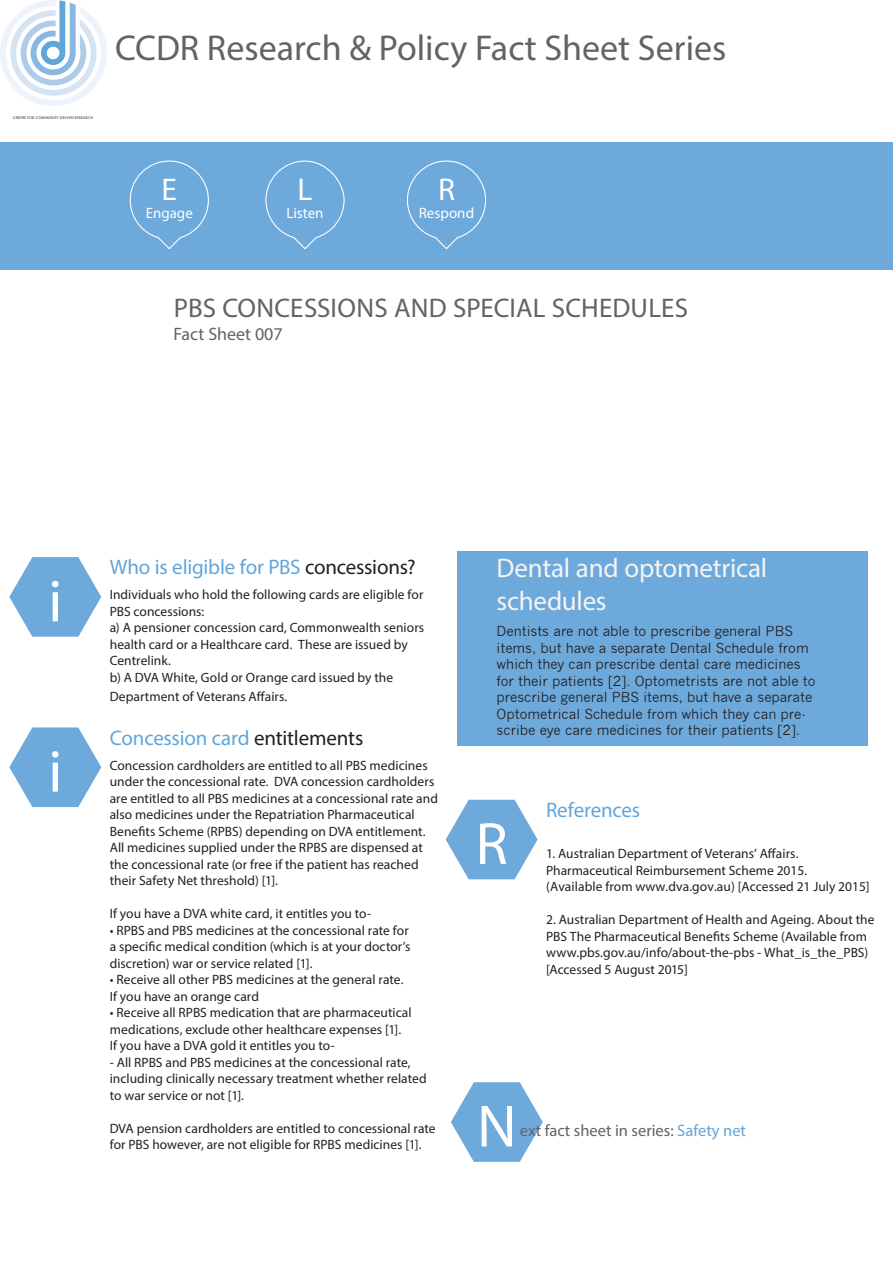
<style>
.page{position:relative;width:893px;height:1263px;background:#fff}
.page>*{position:absolute;margin:0;border:0;box-sizing:border-box;transform-origin:0 0}
.t1{font:60px "Myriad Pro";color:#fff}
.t2{font:36px "Myriad Pro";color:#636366}
.t3{font:31.5px "Myriad Pro";color:#fff}
.t4{font:27px "Myriad Pro";letter-spacing:.005em;color:#636366}
.t5{font:27px/32.4px "Myriad Pro";letter-spacing:-.01em;color:#f5f4f3}
.t6{font:21px "Myriad Pro";letter-spacing:-.01em;color:#61a6da}
.t7{font:18px "Myriad Pro";color:#636366}
.t8{font:16.5px "Myriad Pro";color:#636366}
.t9{font:15px "Myriad Pro";color:#fff}
.t10{font:13.5px/16.5px "Myriad Pro";letter-spacing:.005em;color:#231f20}
.t11{font:13.5px/16.5px "News Gothic";color:#231f20}
.t12{font:700 3.75px "Century Gothic";color:#6c6d70}
.s1{color:#231f20}
.s2{color:#61a6da}
</style>
<div class="page">
<div style="left:0;top:142px;width:893px;height:127px;background:#6ea9db"></div>
<div style="left:457px;top:552px;width:410px;height:194px;background:#6ea9db"></div>
<svg style="left:129px;top:160px;width:80px;height:90px"></svg>
<svg style="left:406px;top:160px;width:81px;height:90px"></svg>
<svg style="left:265px;top:160px;width:80px;height:90px"></svg>
<svg style="left:9px;top:557px;width:92px;height:80px"></svg>
<svg style="left:0;top:0;width:107px;height:106px"></svg>
<svg style="left:9px;top:727px;width:92px;height:80px"></svg>
<svg style="left:451px;top:1082px;width:92px;height:80px"></svg>
<svg style="left:446px;top:800px;width:92px;height:79px"></svg>
<p class="t12" style="left:13px;top:115px;width:82px">CENTRE FOR COMMUNITY-DRIVEN RESEARCH</p>
<h2 class="t2" style="left:115px;top:26px;width:613px">CCDR Research &amp; Policy Fact Sheet Series</h2>
<h3 class="t3" style="left:162px;top:170px;width:17px">E</h3>
<p class="t9" style="left:146px;top:203px;width:49px">Engage</p>
<h3 class="t3" style="left:298px;top:170px;width:16px">L</h3>
<p class="t9" style="left:286px;top:203px;width:39px">Listen</p>
<h3 class="t3" style="left:438px;top:170px;width:18px">R</h3>
<p class="t9" style="left:419px;top:203px;width:57px">Respond</p>
<h3 class="t4" style="left:174px;top:291px;width:516px">PBS CONCESSIONS AND SPECIAL SCHEDULES</h3>
<h3 class="t7" style="left:174px;top:323px;width:111px">Fact Sheet 007</h3>
<h1 class="t1" style="left:48px;top:564px;width:16px">i</h1>
<h1 class="t1" style="left:48px;top:734px;width:16px">i</h1>
<h3 class="t6" style="left:110px;top:554px;width:307px">Who is eligible for PBS <span class="s1">concessions?</span></h3>
<p class="t10" style="left:110px;top:586px;width:316px">Individuals who hold the following cards are eligible for PBS concessions:<br>a) A pensioner concession card, Commonwealth seniors health card or a Healthcare card. These are issued by Centrelink.<br>b) A DVA White, Gold or Orange card issued by the</p>
<p class="t10" style="left:110px;top:688px;width:179px">Department of Veterans Affairs.</p>
<h3 class="t6" style="left:110px;top:724px;width:255px">Concession card <span class="s1">entitlements</span></h3>
<p class="t10" style="left:110px;top:756px;width:330px">Concession cardholders are entitled to all PBS medicines under the concessional rate. DVA concession cardholders are entitled to all PBS medicines at a concessional rate and also medicines under the Repatriation Pharmaceutical Benefits Scheme (RPBS) depending on DVA entitlement.<br>All medicines supplied under the RPBS are dispensed at the concessional rate (or free if the patient has reached their Safety Net threshold) [1].</p>
<p class="t10" style="left:110px;top:905px;width:263px">If you have a DVA white card, it entitles you to-</p>
<p class="t10" style="left:110px;top:921px;width:302px;text-align:justify">• RPBS and PBS medicines at the concessional rate for a specific medical condition (which is at your doctor’s discretion) war or service related [1].</p>
<p class="t10" style="left:110px;top:971px;width:295px">• Receive all other PBS medicines at the general rate.<br>If you have an orange card</p>
<p class="t10" style="left:110px;top:1004px;width:303px">• Receive all RPBS medication that are pharmaceutical medications, exclude other healthcare expenses [1].<br>If you have a DVA gold it entitles you to-</p>
<p class="t10" style="left:110px;top:1053px;width:318px">- All RPBS and PBS medicines at the concessional rate, including clinically necessary treatment whether related to war service or not [1].</p>
<p class="t10" style="left:110px;top:1119px;width:327px">DVA pension cardholders are entitled to concessional rate for PBS however, are not eligible for RPBS medicines [1].</p>
<h3 class="t5" style="left:497px;top:552px;width:272px">Dental and optometrical schedules</h3>
<p class="t11" style="left:497px;top:623px;width:320px">Dentists are not able to prescribe general PBS items, but have a separate Dental Schedule from which they can prescribe dental care medicines for their patients [2]. Optometrists are not able to prescribe general PBS items, but have a separate Optometrical Schedule from which they can pre&shy;scribe eye care medicines for their patients [2].</p>
<h1 class="t1" style="left:475px;top:807px;width:34px">R</h1>
<h3 class="t6" style="left:546px;top:797px;width:96px">References</h3>
<p class="t10" style="left:546px;top:845px;width:325px">1. Australian Department of Veterans’ Affairs.<br>Pharmaceutical Reimbursement Scheme 2015.<br>(Available from www.dva.gov.au) [Accessed 21 July 2015]</p>
<p class="t10" style="left:546px;top:911px;width:330px">2. Australian Department of Health and Ageing. About the PBS The Pharmaceutical Benefits Scheme (Available from www.pbs.gov.au/info/about-the-pbs - What_is_the_PBS) [Accessed 5 August 2015]</p>
<h1 class="t1" style="left:477px;top:1089px;width:41px">N</h1>
<p class="t8" style="left:520px;top:1120px;width:228px">ext fact sheet in series: <span class="s2">Safety net</span></p>
</div>
